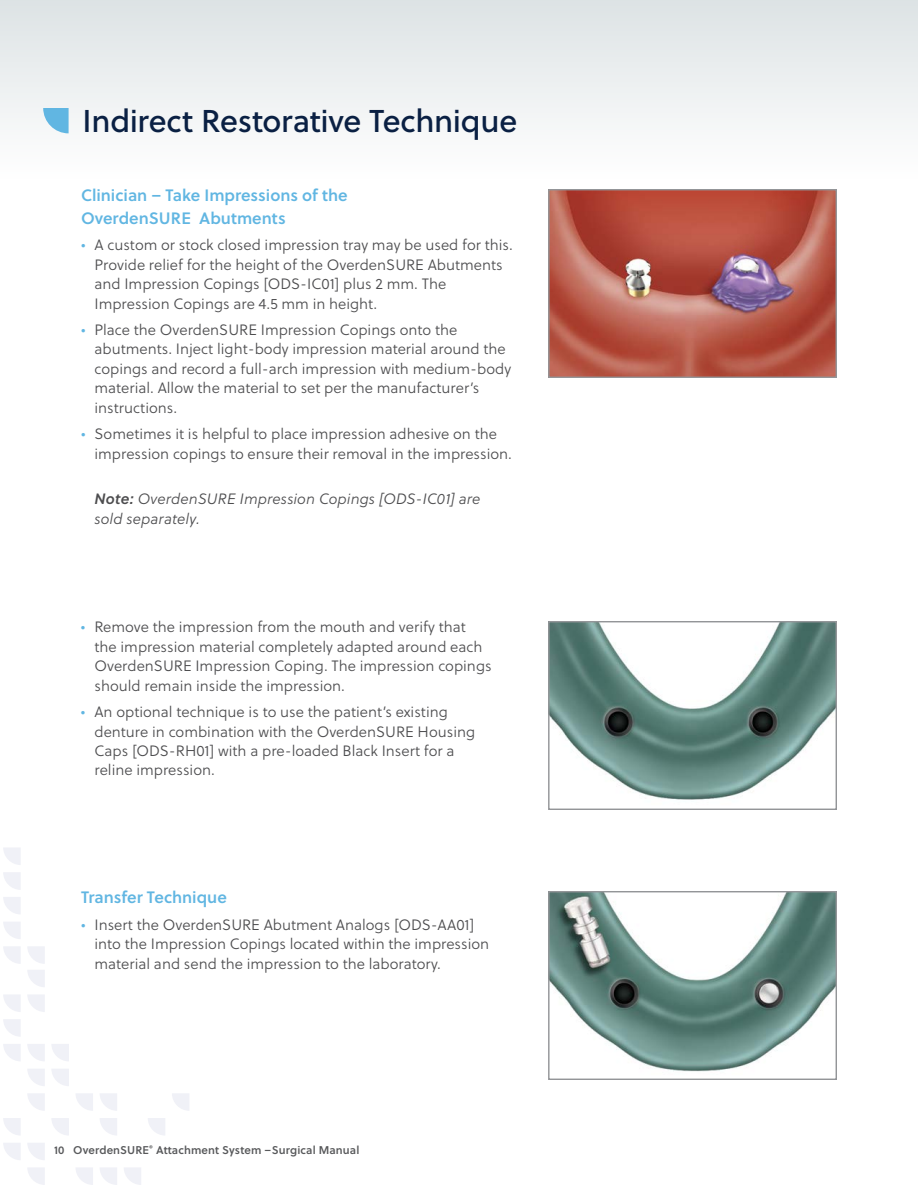
<style>
.page{position:relative;width:918px;height:1188px;background:#fff}
.page>*{position:absolute;margin:0;border:0;box-sizing:border-box;transform-origin:0 0}
.t1{font:31.5px "Soleil Bk";letter-spacing:-.01em;color:#0a2043}
.t2{font:16.5px/22.5px "Soleil Sb";color:#61b6e2}
.t3{font:15px/19.5px "Soleil Lt";color:#4d4d4f}
.t4{font:italic 15px/19.5px "Soleil Lt";letter-spacing:.005em;color:#4d4d4f}
.t5{font:11.25px "Soleil Sb";letter-spacing:.01em;color:#58595b}
.s1{color:#61b6e2}
.s2{font-family:"Soleil Sb"}
</style>
<div class="page">
<div style="left:0;top:0;width:918px;height:401px;background:linear-gradient(to bottom,#e7ebed,#fff)"></div>
<svg style="left:3px;top:946px;width:18px;height:18px"></svg>
<svg style="left:27px;top:946px;width:18px;height:18px"></svg>
<svg style="left:3px;top:922px;width:18px;height:17px"></svg>
<svg style="left:3px;top:897px;width:18px;height:17px"></svg>
<svg style="left:3px;top:872px;width:18px;height:18px"></svg>
<svg style="left:3px;top:848px;width:18px;height:17px"></svg>
<svg style="left:27px;top:1168px;width:18px;height:17px"></svg>
<svg style="left:100px;top:1168px;width:17px;height:17px"></svg>
<svg style="left:76px;top:1168px;width:17px;height:17px"></svg>
<svg style="left:3px;top:1143px;width:18px;height:17px"></svg>
<svg style="left:52px;top:1118px;width:17px;height:17px"></svg>
<svg style="left:27px;top:1143px;width:18px;height:17px"></svg>
<svg style="left:100px;top:1118px;width:17px;height:17px"></svg>
<svg style="left:3px;top:1118px;width:18px;height:17px"></svg>
<svg style="left:27px;top:1093px;width:18px;height:18px"></svg>
<svg style="left:100px;top:1093px;width:17px;height:18px"></svg>
<svg style="left:76px;top:1093px;width:17px;height:18px"></svg>
<svg style="left:52px;top:1069px;width:17px;height:17px"></svg>
<svg style="left:27px;top:1069px;width:18px;height:17px"></svg>
<svg style="left:3px;top:1044px;width:18px;height:17px"></svg>
<svg style="left:52px;top:1044px;width:17px;height:17px"></svg>
<svg style="left:27px;top:1044px;width:18px;height:17px"></svg>
<svg style="left:3px;top:1019px;width:18px;height:18px"></svg>
<svg style="left:3px;top:995px;width:18px;height:17px"></svg>
<svg style="left:27px;top:995px;width:18px;height:17px"></svg>
<svg style="left:27px;top:970px;width:18px;height:17px"></svg>
<svg style="left:124px;top:1168px;width:17px;height:17px"></svg>
<svg style="left:148px;top:1118px;width:17px;height:17px"></svg>
<svg style="left:172px;top:1093px;width:17px;height:18px"></svg>
<img style="left:550px;top:623px;width:285px;height:177px">
<div style="left:548px;top:621px;width:289px;height:189px;border:1px solid #939598"></div>
<img style="left:550px;top:191px;width:285px;height:185px">
<div style="left:548px;top:189px;width:289px;height:189px;border:1px solid #939598"></div>
<img style="left:550px;top:893px;width:285px;height:179px">
<div style="left:548px;top:891px;width:289px;height:189px;border:1px solid #939598"></div>
<svg style="left:43px;top:108px;width:26px;height:25px"></svg>
<h1 class="t1" style="left:83px;top:101px;width:436px">Indirect Restorative Technique</h1>
<p class="t2" style="left:81px;top:185px;width:268px">Clinician – Take Impressions of the<br>OverdenSURE Abutments</p>
<p class="t3" style="left:94px;top:236px;width:420px;text-indent:-14px"><span class="s1">•</span> A custom or stock closed impression tray may be used for this.<br>Provide relief for the height of the OverdenSURE Abutments and Impression Copings [ODS-IC01] plus 2 mm. The Impression Copings are 4.5 mm in height.</p>
<p class="t3" style="left:94px;top:320px;width:418px;text-indent:-14px"><span class="s1">•</span> Place the OverdenSURE Impression Copings onto the abutments. Inject light-body impression material around the copings and record a full-arch impression with medium-body material. Allow the material to set per the manufacturer’s instructions.</p>
<p class="t3" style="left:94px;top:425px;width:419px;text-indent:-14px"><span class="s1">•</span> Sometimes it is helpful to place impression adhesive on the impression copings to ensure their removal in the impression.</p>
<p class="t4" style="left:94px;top:490px;width:388px"><span class="s2">Note:</span> OverdenSURE Impression Copings [ODS-IC01] are sold separately.</p>
<p class="t3" style="left:94px;top:618px;width:399px;text-indent:-14px"><span class="s1">•</span> Remove the impression from the mouth and verify that the impression material completely adapted around each OverdenSURE Impression Coping. The impression copings should remain inside the impression.</p>
<p class="t3" style="left:94px;top:703px;width:382px;text-indent:-14px"><span class="s1">•</span> An optional technique is to use the patient’s existing denture in combination with the OverdenSURE Housing Caps [ODS-RH01] with a pre-loaded Black Insert for a reline impression.</p>
<p class="t2" style="left:81px;top:887px;width:147px">Transfer Technique</p>
<p class="t3" style="left:94px;top:915px;width:396px;text-indent:-14px"><span class="s1">•</span> Insert the OverdenSURE Abutment Analogs [ODS-AA01] into the Impression Copings located within the impression material and send the impression to the laboratory.</p>
<p class="t5" style="left:54px;top:1143px;width:307px">10 OverdenSURE<sup>®</sup> Attachment System –Surgical Manual</p>
</div>
